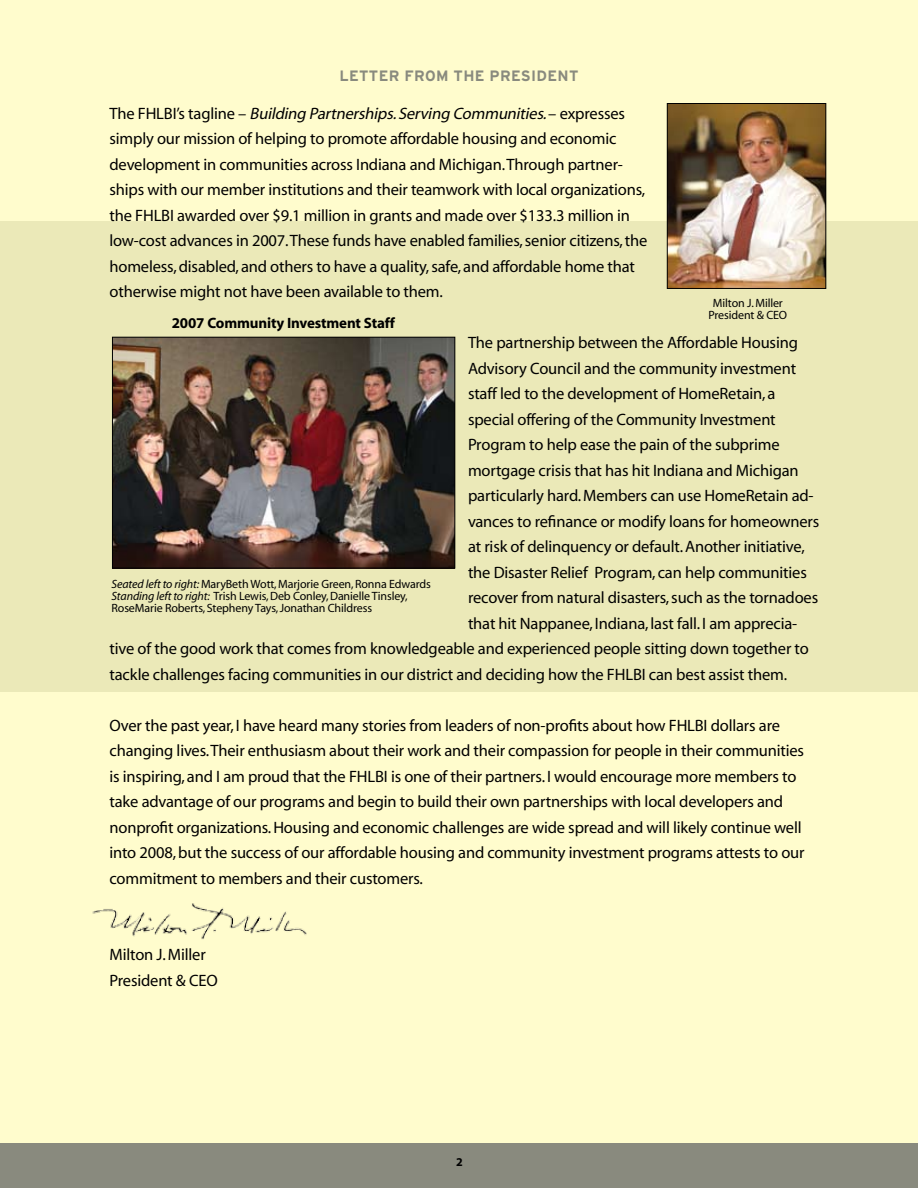
<style>
.page{position:relative;width:918px;height:1188px;background:#fff}
.page>*{position:absolute;margin:0;border:0;box-sizing:border-box;transform-origin:0 0}
.t1{font:16.5px/25.5px "Myriad";letter-spacing:-.01em;color:#000}
.t2{font:700 15px "Myriad";letter-spacing:-.01em;color:#000}
.t3{font:700 15px "Interstate";letter-spacing:.02em;color:#898a7e}
.t4{font:12px/12px "Myriad";letter-spacing:-.01em;color:#000;text-align:center}
.t5{font:700 12px "Myriad";color:#000}
.s1{font-style:italic}
</style>
<div class="page">
<div style="left:0;top:0;width:918px;height:1188px;background:linear-gradient(to bottom,#f1efbf,#fcf9ca)"></div>
<img style="left:669px;top:105px;width:155px;height:182px">
<div style="left:667px;top:103px;width:159px;height:186px;border:1px solid #000"></div>
<img style="left:89px;top:898px;width:221px;height:43px">
<div style="left:0;top:1143px;width:918px;height:45px;background:#898a7e"></div>
<img style="left:114px;top:339px;width:339px;height:227px">
<div style="left:112px;top:337px;width:343px;height:231px;border:1px solid #000"></div>
<p class="t3" style="left:340px;top:67px;width:240px">LETTER FROM THE PRESIDENT</p>
<p class="t1" style="left:110px;top:101px;width:539px">T h e F H L B I ’s t a g l i n e – <span class="s1">Building Partnerships.Serving Communities.</span>– e x p r e s s e s simply our mission of helping to promote affordable housing and economic development in communities across Indiana and Michigan. Through partner&shy;ships with our member institutions and their teamwork with local organizations, the FHLBI awarded over $9.1 million in grants and made over $133.3 million in low-cost advances in 2007. These funds have enabled families, senior citizens, the homeless, disabled, and others to have a quality, safe, and affordable home that otherwise might not have been available to them.</p>
<p class="t1" style="left:468px;top:331px;width:331px">The partnership between the Affordable Housing</p>
<p class="t1" style="left:468px;top:356px;width:330px">Advisory Council and the community investment</p>
<p class="t1" style="left:468px;top:382px;width:309px">staff led to the development of HomeRetain, a</p>
<p class="t1" style="left:468px;top:407px;width:309px">special offering of the Community Investment</p>
<p class="t1" style="left:468px;top:433px;width:313px">Program to help ease the pain of the subprime</p>
<p class="t1" style="left:468px;top:458px;width:332px">mortgage crisis that has hit Indiana and Michigan</p>
<p class="t1" style="left:468px;top:484px;width:347px">particularly hard. Members can use HomeRetain ad-</p>
<p class="t1" style="left:468px;top:509px;width:353px">vances to refinance or modify loans for homeowners</p>
<p class="t1" style="left:468px;top:535px;width:338px">at risk of delinquency or default. Another initiative,</p>
<p class="t1" style="left:468px;top:560px;width:340px">the Disaster Relief Program, can help communities</p>
<p class="t1" style="left:468px;top:586px;width:352px">recover from natural disasters, such as the tornadoes</p>
<p class="t1" style="left:468px;top:611px;width:331px">that hit Nappanee, Indiana, last fall. I am apprecia-</p>
<p class="t1" style="left:110px;top:637px;width:701px">tive of the good work that comes from knowledgeable and experienced people sitting down together to</p>
<p class="t1" style="left:110px;top:662px;width:679px">tackle challenges facing communities in our district and deciding how the FHLBI can best assist them.</p>
<p class="t1" style="left:110px;top:713px;width:697px">Over the past year, I have heard many stories from leaders of non-profits about how FHLBI dollars are changing lives. Their enthusiasm about their work and their compassion for people in their communities is inspiring, and I am proud that the FHLBI is one of their partners. I would encourage more members to take advantage of our programs and begin to build their own partnerships with local developers and nonprofit organizations. Housing and economic challenges are wide spread and will likely continue well into 2008, but the success of our affordable housing and community investment programs attests to our commitment to members and their customers.</p>
<p class="t4" style="left:708px;top:297px;width:80px">Milton J. Miller<br>President &amp; CEO</p>
<p class="t2" style="left:172px;top:315px;width:225px">2007 Community Investment Staff</p>
<p class="t4" style="left:112px;top:578px;width:321px;text-align:left"><span class="s1">Seated left to right:</span> MaryBeth Wott, Marjorie Green, Ronna Edwards<br><span class="s1">Standing left to right:</span> Trish Lewis, Deb Conley, Danielle Tinsley,<br>RoseMarie Roberts, Stepheny Tays, Jonathan Childress</p>
<p class="t1" style="left:110px;top:943px;width:110px">Milton J. Miller<br>President &amp; CEO</p>
<p class="t5" style="left:456px;top:1156px;width:8px">2</p>
</div>
